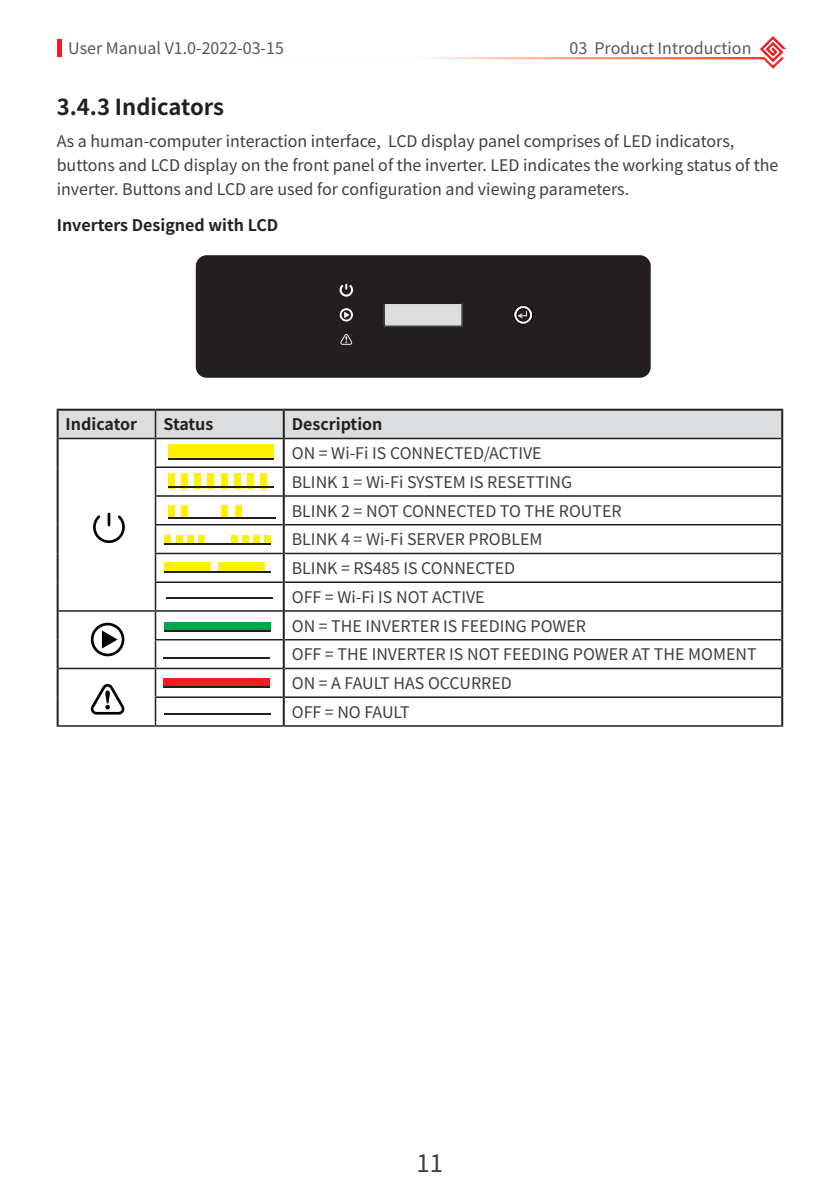
<style>
.page{position:relative;width:840px;height:1191px;background:#fff}
.page>*{position:absolute;margin:0;border:0;box-sizing:border-box;transform-origin:0 0}
.t1{font:24px "Source Han Sans CN";color:#3e3e3f}
.t2{font:700 22px "Source Han Sans CN";color:#231f20}
.t3{font:16px/28.8px "Source Han Sans CN";color:#3e3e3f}
.t4{font:700 16px "Source Han Sans CN";color:#231f20}
.t5{font:16px "Source Han Sans CN";color:#57585a}
</style>
<div class="page">
<svg style="left:427px;top:36px;width:359px;height:33px"></svg>
<hr style="left:57px;top:39px;width:4px;height:18px;background:#ee1d23">
<div style="left:196px;top:255px;width:454px;height:123px;background:#231f20;border-radius:11px"></div>
<svg style="left:340px;top:334px;width:12px;height:11px"></svg>
<svg style="left:339px;top:283px;width:193px;height:44px"></svg>
<hr style="left:57px;top:725px;width:98px;height:1px;background:#231f20">
<hr style="left:155px;top:725px;width:128px;height:1px;background:#231f20">
<hr style="left:283px;top:725px;width:499px;height:1px;background:#231f20">
<hr style="left:57px;top:409px;width:98px;height:2px;background:#231f20">
<hr style="left:57px;top:411px;width:2px;height:27px;background:#231f20">
<hr style="left:155px;top:409px;width:128px;height:2px;background:#231f20">
<hr style="left:283px;top:409px;width:499px;height:2px;background:#231f20">
<hr style="left:780px;top:411px;width:2px;height:27px;background:#231f20">
<hr style="left:57px;top:438px;width:2px;height:29px;background:#231f20">
<hr style="left:780px;top:438px;width:2px;height:29px;background:#231f20">
<hr style="left:57px;top:467px;width:2px;height:29px;background:#231f20">
<hr style="left:780px;top:467px;width:2px;height:29px;background:#231f20">
<hr style="left:57px;top:496px;width:2px;height:29px;background:#231f20">
<hr style="left:780px;top:496px;width:2px;height:29px;background:#231f20">
<hr style="left:57px;top:525px;width:2px;height:28px;background:#231f20">
<hr style="left:780px;top:525px;width:2px;height:28px;background:#231f20">
<hr style="left:57px;top:553px;width:2px;height:29px;background:#231f20">
<hr style="left:780px;top:553px;width:2px;height:29px;background:#231f20">
<hr style="left:57px;top:582px;width:2px;height:29px;background:#231f20">
<hr style="left:780px;top:582px;width:2px;height:29px;background:#231f20">
<hr style="left:57px;top:611px;width:2px;height:28px;background:#231f20">
<hr style="left:780px;top:611px;width:2px;height:28px;background:#231f20">
<hr style="left:57px;top:639px;width:2px;height:29px;background:#231f20">
<hr style="left:780px;top:639px;width:2px;height:29px;background:#231f20">
<hr style="left:57px;top:668px;width:2px;height:29px;background:#231f20">
<hr style="left:780px;top:668px;width:2px;height:29px;background:#231f20">
<hr style="left:57px;top:697px;width:2px;height:28px;background:#231f20">
<hr style="left:780px;top:697px;width:2px;height:28px;background:#231f20">
<svg style="left:58px;top:410px;width:723px;height:315px"></svg>
<div style="left:168px;top:505px;width:7px;height:13px;background:#fff101"></div>
<div style="left:181px;top:505px;width:7px;height:13px;background:#fff101"></div>
<div style="left:221px;top:505px;width:7px;height:13px;background:#fff101"></div>
<div style="left:235px;top:505px;width:6px;height:13px;background:#fff101"></div>
<hr style="left:168px;top:517px;width:107px;height:1px;background:#231f20">
<p class="t5" style="left:68px;top:39px;width:217px">User Manual V1.0-2022-03-15</p>
<p class="t5" style="left:569px;top:39px;width:183px">03 Product Introduction</p>
<h2 class="t2" style="left:57px;top:95px;width:169px">3.4.3 Indicators</h2>
<p class="t3" style="left:57px;top:129px;width:722px;line-height:24px">As a human-computer interaction interface, LCD display panel comprises of LED indicators, buttons and LCD display on the front panel of the inverter. LED indicates the working status of the inverter. Buttons and LCD are used for configuration and viewing parameters.</p>
<p class="t4" style="left:57px;top:216px;width:223px">Inverters Designed with LCD</p>
<p class="t4" style="left:66px;top:415px;width:73px">Indicator</p>
<p class="t4" style="left:163px;top:415px;width:51px">Status</p>
<p class="t4" style="left:291px;top:415px;width:92px">Description</p>
<p class="t3" style="left:291px;top:439px;width:466px">ON = Wi-Fi IS CONNECTED/ACTIVE<br>BLINK 1 = Wi-Fi SYSTEM IS RESETTING<br>BLINK 2 = NOT CONNECTED TO THE ROUTER<br>BLINK 4 = Wi-Fi SERVER PROBLEM<br>BLINK = RS485 IS CONNECTED<br>OFF = Wi-Fi IS NOT ACTIVE<br>ON = THE INVERTER IS FEEDING POWER<br>OFF = THE INVERTER IS NOT FEEDING POWER AT THE MOMENT<br>ON = A FAULT HAS OCCURRED<br>OFF = NO FAULT</p>
<h1 class="t1" style="left:416px;top:1150px;width:28px">11</h1>
</div>
